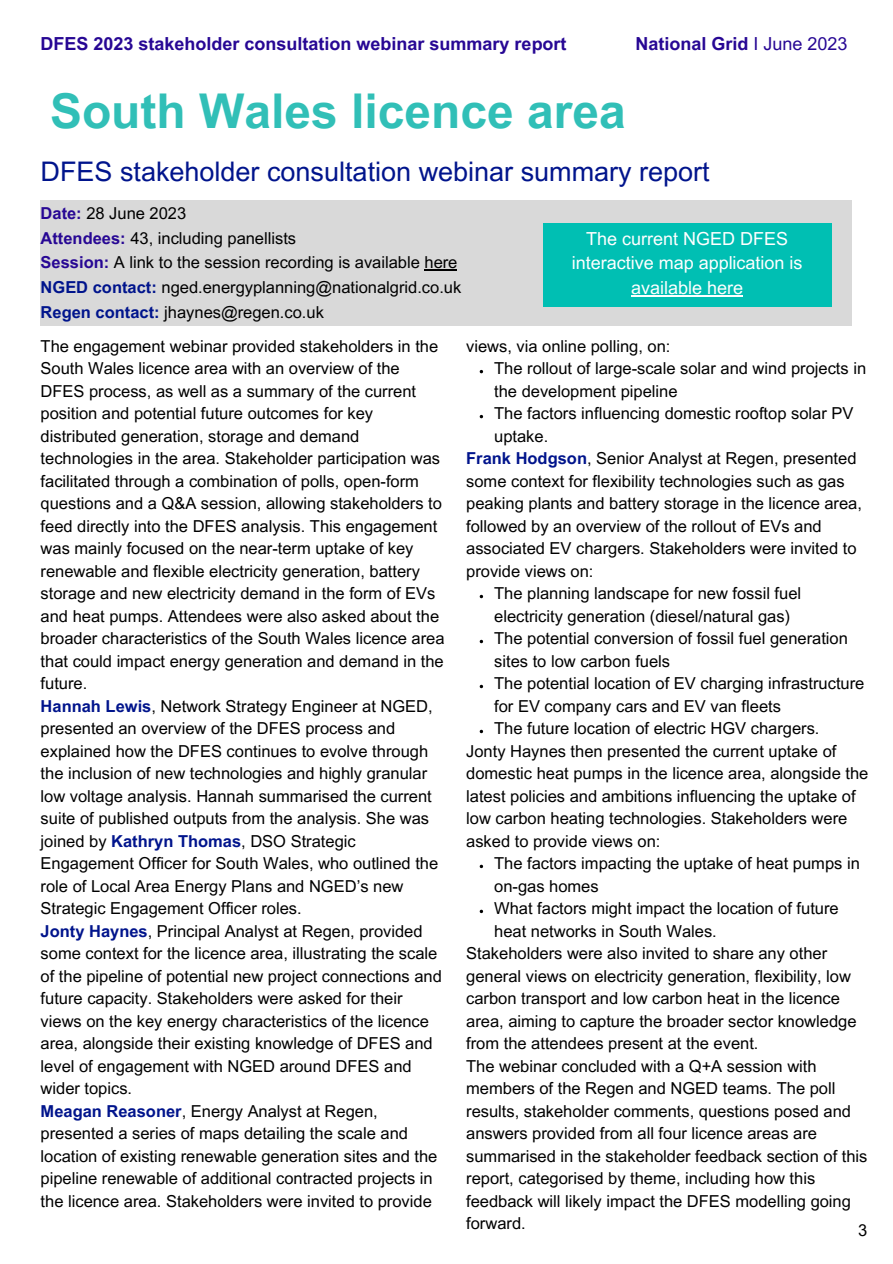
<style>
.page{position:relative;width:893px;height:1264px;background:#fff}
.page>*{position:absolute;margin:0;border:0;box-sizing:border-box;transform-origin:0 0}
.t1{font:700 48px "Arial MT Pro";color:#31bfb7}
.t2{font:27px "Arial MT Pro";color:#00148c}
.t3{font:700 18px "Arial MT Pro";color:#270794}
.t4{font:18px/24.8px "Arial MT Pro";color:#fff;text-align:center}
.t5{font:16.5px/22.5px "Arial MT Pro";color:#000}
.s1{font-weight:400}
.s2{font-weight:700;color:#270794}
.s3{font-weight:700;color:#00148c}
</style>
<div class="page">
<div style="left:41px;top:200px;width:811px;height:125px;background:#d9d9d9"></div>
<div style="left:543px;top:223px;width:288px;height:84px;background:#00bfb3"></div>
<hr style="left:424px;top:269px;width:33px;height:1px;background:#000">
<svg style="left:479px;top:595px;width:4px;height:3px"></svg>
<svg style="left:479px;top:640px;width:4px;height:3px"></svg>
<svg style="left:479px;top:684px;width:4px;height:4px"></svg>
<svg style="left:479px;top:729px;width:4px;height:4px"></svg>
<svg style="left:479px;top:864px;width:4px;height:4px"></svg>
<svg style="left:479px;top:909px;width:4px;height:4px"></svg>
<hr style="left:631px;top:295px;width:112px;height:1px;background:#fff">
<p class="t3" style="left:41px;top:37px;width:527px">DFES 2023 stakeholder consultation webinar summary report</p>
<p class="t3" style="left:635px;top:37px;width:213px">National Grid <span class="s1">I June 2023</span></p>
<p class="t1" style="left:50px;top:93px;width:577px">South Wales licence area</p>
<p class="t2" style="left:41px;top:162px;width:670px">DFES stakeholder consultation webinar summary report</p>
<p class="t5" style="left:41px;top:204px;width:147px"><span class="s2">Date:</span> 28 June 2023</p>
<p class="t5" style="left:41px;top:228px;width:257px"><span class="s2">Attendees:</span> 43, including panellists</p>
<p class="t5" style="left:41px;top:253px;width:418px"><span class="s2">Session:</span> A link to the session recording is available here</p>
<p class="t5" style="left:41px;top:278px;width:422px"><span class="s3">NGED contact:</span> nged.energyplanning@nationalgrid.co.uk</p>
<p class="t5" style="left:41px;top:303px;width:285px"><span class="s3">Regen contact:</span> jhaynes@regen.co.uk</p>
<p class="t5" style="left:41px;top:337px;width:405px">The engagement webinar provided stakeholders in the South Wales licence area with an overview of the DFES process, as well as a summary of the current position and potential future outcomes for key distributed generation, storage and demand technologies in the area. Stakeholder participation was facilitated through a combination of polls, open-form questions and a Q&amp;A session, allowing stakeholders to feed directly into the DFES analysis. This engagement was mainly focused on the near-term uptake of key renewable and flexible electricity generation, battery storage and new electricity demand in the form of EVs and heat pumps. Attendees were also asked about the broader characteristics of the South Wales licence area that could impact energy generation and demand in the future.</p>
<p class="t5" style="left:41px;top:696px;width:399px"><span class="s3">Hannah Lewis</span>, Network Strategy Engineer at NGED, presented an overview of the DFES process and explained how the DFES continues to evolve through the inclusion of new technologies and highly granular low voltage analysis. Hannah summarised the current suite of published outputs from the analysis. She was joined by <span class="s3">Kathryn Thomas</span>, DSO Strategic Engagement Officer for South Wales, who outlined the role of Local Area Energy Plans and NGED’s new Strategic Engagement Officer roles.</p>
<p class="t5" style="left:41px;top:921px;width:403px"><span class="s3">Jonty Haynes</span>, Principal Analyst at Regen, provided some context for the licence area, illustrating the scale of the pipeline of potential new project connections and future capacity. Stakeholders were asked for their views on the key energy characteristics of the licence area, alongside their existing knowledge of DFES and level of engagement with NGED around DFES and wider topics.</p>
<p class="t5" style="left:41px;top:1101px;width:398px"><span class="s3">Meagan Reasoner</span>, Energy Analyst at Regen, presented a series of maps detailing the scale and location of existing renewable generation sites and the pipeline renewable of additional contracted projects in the licence area. Stakeholders were invited to provide</p>
<p class="t4" style="left:571px;top:228px;width:232px">The current NGED DFES interactive map application is available here</p>
<p class="t5" style="left:466px;top:337px;width:206px">views, via online polling, on:</p>
<p class="t5" style="left:494px;top:359px;width:373px">The rollout of large-scale solar and wind projects in the development pipeline</p>
<p class="t5" style="left:494px;top:404px;width:360px">The factors influencing domestic rooftop solar PV uptake.</p>
<p class="t5" style="left:466px;top:449px;width:397px"><span class="s3">Frank Hodgson</span>, Senior Analyst at Regen, presented some context for flexibility technologies such as gas peaking plants and battery storage in the licence area, followed by an overview of the rollout of EVs and associated EV chargers. Stakeholders were invited to provide views on:</p>
<p class="t5" style="left:494px;top:584px;width:308px">The planning landscape for new fossil fuel electricity generation (diesel/natural gas)</p>
<p class="t5" style="left:494px;top:629px;width:355px">The potential conversion of fossil fuel generation sites to low carbon fuels</p>
<p class="t5" style="left:494px;top:674px;width:371px">The potential location of EV charging infrastructure for EV company cars and EV van fleets</p>
<p class="t5" style="left:494px;top:719px;width:327px">The future location of electric HGV chargers.</p>
<p class="t5" style="left:466px;top:741px;width:403px">Jonty Haynes then presented the current uptake of domestic heat pumps in the licence area, alongside the latest policies and ambitions influencing the uptake of low carbon heating technologies. Stakeholders were asked to provide views on:</p>
<p class="t5" style="left:494px;top:854px;width:367px">The factors impacting the uptake of heat pumps in on-gas homes</p>
<p class="t5" style="left:494px;top:899px;width:346px">What factors might impact the location of future heat networks in South Wales.</p>
<p class="t5" style="left:466px;top:944px;width:392px">Stakeholders were also invited to share any other general views on electricity generation, flexibility, low carbon transport and low carbon heat in the licence area, aiming to capture the broader sector knowledge from the attendees present at the event.</p>
<p class="t5" style="left:466px;top:1056px;width:403px">The webinar concluded with a Q+A session with members of the Regen and NGED teams. The poll results, stakeholder comments, questions posed and answers provided from all four licence areas are summarised in the stakeholder feedback section of this report, categorised by theme, including how this feedback will likely impact the DFES modelling going forward.</p>
<p class="t5" style="left:858px;top:1220px;width:11px">3</p>
</div>
